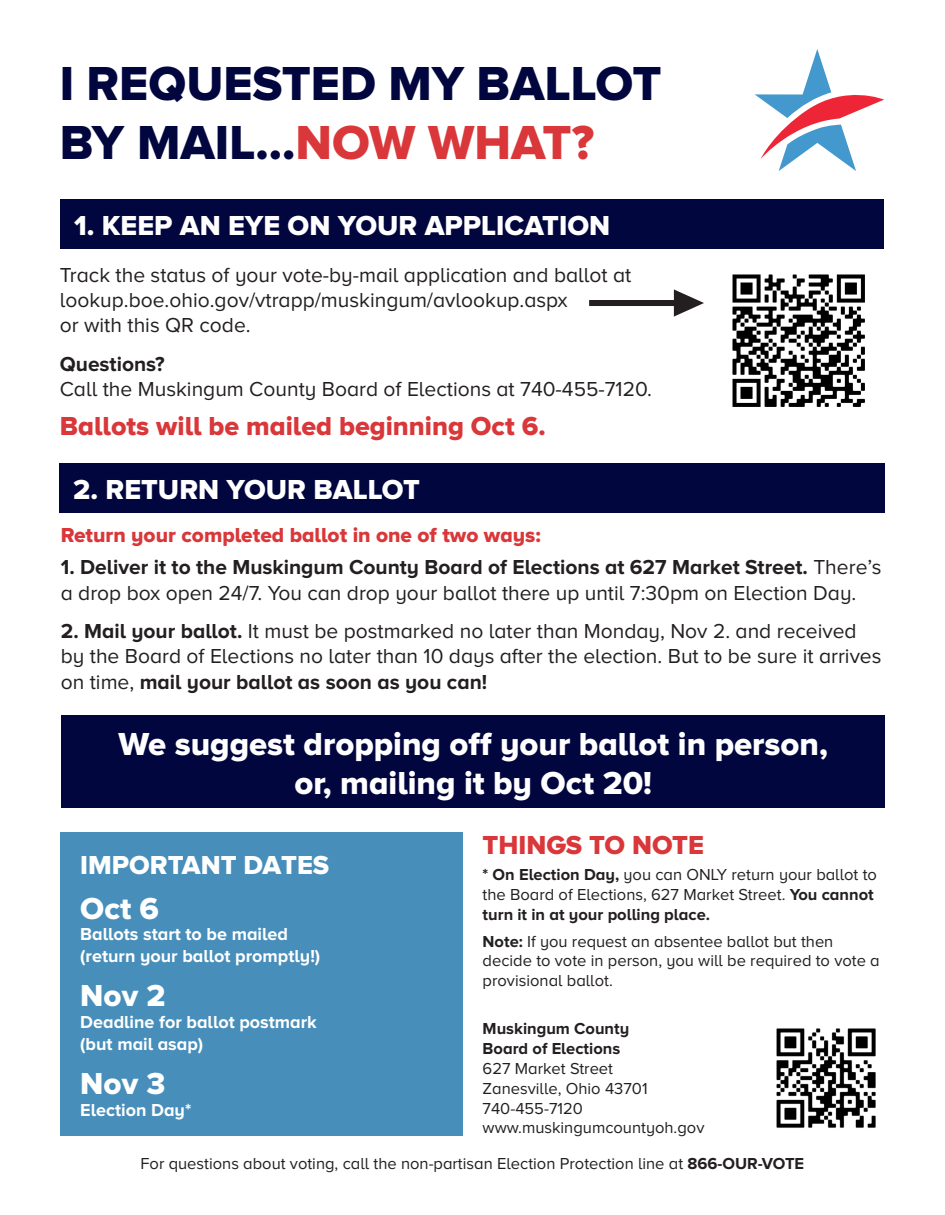
<style>
.page{position:relative;width:945px;height:1215px;background:#fff}
.page>*{position:absolute;margin:0;border:0;box-sizing:border-box;transform-origin:0 0}
.t1{font:49.5px/59.4px "Proxima Nova A Extrabld";color:#02063f}
.t2{font:33px "Proxima Nova A Extrabld";color:#fff}
.Paragraph_Style_4{font:31.5px "Proxima Nova A Extrabld";color:#fff}
.t3{font:28.5px "Proxima Nova A Extrabld";color:#fff}
.Paragraph_Style_5{font:27px "Proxima Nova A Extrabld";color:#d93739}
.t4{font:27px "Proxima Nova A Extrabld";color:#fff}
.t5{font:21px/25.2px "Proxima Nova A";color:#231f20}
.t6{font:21px "Proxima Nova A Extrabld";color:#d93739}
.t7{font:700 21px "Proxima Nova A";color:#231f20}
.t8{font:700 18px "Proxima Nova A";color:#fff}
.t9{font:16.5px/19.8px "Proxima Nova A";color:#231f20}
.t10{font:700 16.5px "Proxima Nova A";color:#231f20}
.s1{color:#d93739}
.s2{font-weight:700}
</style>
<div class="page">
<svg style="left:755px;top:49px;width:129px;height:122px"></svg>
<img style="left:732px;top:274px;width:133px;height:133px">
<div style="left:61px;top:199px;width:823px;height:49px;background:#02063f"></div>
<div style="left:62px;top:715px;width:823px;height:93px;background:#02063f"></div>
<div style="left:60px;top:463px;width:825px;height:50px;background:#02063f"></div>
<div style="left:60px;top:833px;width:402px;height:303px;background:#478eba"></div>
<img style="left:776px;top:1028px;width:100px;height:100px">
<div style="left:589px;top:300px;width:86px;height:6px;background:#231f20"></div>
<svg style="left:673px;top:289px;width:31px;height:28px"></svg>
<p class="t1" style="left:60px;top:53px;width:603px">I REQUESTED MY BALLOT<br>BY MAIL...<span class="s1">NOW WHAT?</span></p>
<p class="t3" style="left:74px;top:209px;width:538px">1. KEEP AN EYE ON YOUR APPLICATION</p>
<p class="t5" style="left:60px;top:262px;width:573px">Track the status of your vote-by-mail application and ballot at lookup.boe.ohio.gov/vtrapp/muskingum/avlookup.aspx</p>
<p class="t5" style="left:60px;top:312px;width:192px">or with this QR code.</p>
<p class="t7" style="left:60px;top:352px;width:107px">Questions?</p>
<p class="t5" style="left:60px;top:376px;width:594px">Call the Muskingum County Board of Elections at 740-455-7120.</p>
<p class="Paragraph_Style_5" style="left:60px;top:410px;width:487px">Ballots will be mailed beginning Oct 6.</p>
<p class="t3" style="left:73px;top:473px;width:348px">2. RETURN YOUR BALLOT</p>
<p class="t6" style="left:61px;top:523px;width:482px">Return your completed ballot in one of two ways:</p>
<p class="t5" style="left:61px;top:554px;width:822px"><span class="s2">1. Deliver it to the Muskingum County Board of Elections at 627 Market Street.</span> There’s a drop box open 24/7. You can drop your ballot there up until 7:30pm on Election Day.</p>
<p class="t5" style="left:61px;top:618px;width:822px"><span class="s2">2. Mail your ballot.</span> It must be postmarked no later than Monday, Nov 2. and received by the Board of Elections no later than 10 days after the election. But to be sure it arrives on time, <span class="s2">mail your ballot as soon as you can!</span></p>
<p class="t2" style="left:119px;top:725px;width:711px">We suggest dropping off your ballot in person,</p>
<p class="t2" style="left:294px;top:764px;width:359px">or, mailing it by Oct 20!</p>
<p class="t4" style="left:80px;top:850px;width:251px">IMPORTANT DATES</p>
<p class="Paragraph_Style_4" style="left:80px;top:890px;width:80px">Oct 6</p>
<p class="t8" style="left:80px;top:924px;width:209px">Ballots start to be mailed</p>
<p class="t8" style="left:80px;top:946px;width:241px">(return your ballot promptly!)</p>
<p class="Paragraph_Style_4" style="left:80px;top:978px;width:87px">Nov 2</p>
<p class="t8" style="left:80px;top:1012px;width:238px">Deadline for ballot postmark</p>
<p class="t8" style="left:80px;top:1033px;width:125px">(but mail asap)</p>
<p class="Paragraph_Style_4" style="left:80px;top:1066px;width:86px">Nov 3</p>
<p class="t8" style="left:80px;top:1100px;width:113px">Election Day*</p>
<p class="Paragraph_Style_5" style="left:483px;top:829px;width:223px">THINGS TO NOTE</p>
<p class="t9" style="left:483px;top:865px;width:396px"><span class="s2">* On Election Day,</span> you can ONLY return your ballot to the Board of Elections, 627 Market Street. <span class="s2">You cannot turn it in at your polling place.</span></p>
<p class="t9" style="left:483px;top:931px;width:399px"><span class="s2">Note:</span> If you request an absentee ballot but then decide to vote in person, you will be required to vote a provisional ballot.</p>
<p class="t10" style="left:483px;top:1020px;width:148px">Muskingum County</p>
<p class="t10" style="left:483px;top:1039px;width:139px">Board of Elections</p>
<p class="t9" style="left:483px;top:1058px;width:132px">627 Market Street</p>
<p class="t9" style="left:483px;top:1078px;width:166px">Zanesville, Ohio 43701</p>
<p class="t9" style="left:483px;top:1098px;width:102px">740-455-7120</p>
<p class="t9" style="left:483px;top:1118px;width:223px">www.muskingumcountyoh.gov</p>
<p class="t9" style="left:141px;top:1153px;width:665px">For questions about voting, call the non-partisan Election Protection line at <span class="s2">866-OUR-VOTE</span></p>
</div>
